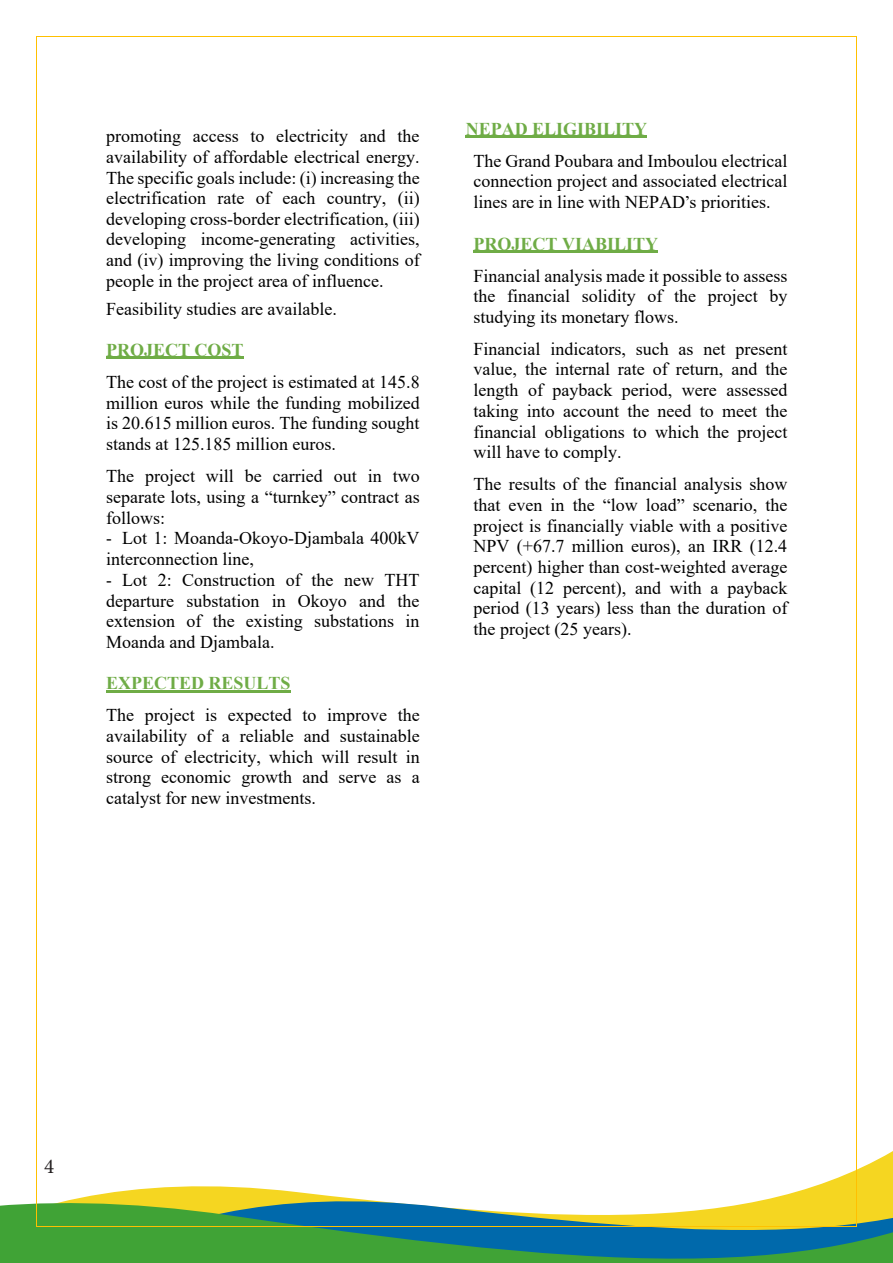
<style>
.page{position:relative;width:893px;height:1263px;background:#fff}
.page>*{position:absolute;margin:0;border:0;box-sizing:border-box;transform-origin:0 0}
.t1{font:21px "Minion Pro";color:#231f20}
.t2{font:18px/20.7px "Times New Roman";color:#000;text-align:justify}
.t3{font:18px/20.7px "Times New Roman";color:#000;scale:.95 1}
.s1{font-weight:700;color:#6fac46}
</style>
<div class="page">
<svg style="left:1px;top:1154px;width:892px;height:109px"></svg>
<hr style="left:106px;top:357px;width:138px;height:2px;background:#6fac46">
<hr style="left:106px;top:690px;width:185px;height:2px;background:#6fac46">
<hr style="left:466px;top:135px;width:181px;height:3px;background:#6fac46">
<hr style="left:474px;top:250px;width:184px;height:3px;background:#6fac46">
<hr style="left:37px;top:36px;width:819px;height:1px;background:#ffc000">
<hr style="left:36px;top:37px;width:1px;height:1189px;background:#ffc000">
<hr style="left:856px;top:37px;width:1px;height:1189px;background:#ffc000">
<hr style="left:37px;top:1226px;width:819px;height:1px;background:#ffc000">
<p class="t2" style="left:106px;top:125px;width:315px">promoting access to electricity and the availability of affordable electrical energy.<br>The specific goals include: (i) increasing the electrification rate of each country, (ii) developing cross-border electrification, (iii) developing income-generating activities, and (iv) improving the living conditions of people in the project area of influence.</p>
<p class="t2" style="left:106px;top:298px;width:232px">Feasibility studies are available.</p>
<p class="t2" style="left:106px;top:334px;width:315px;line-height:32.1px"><span class="s1">PROJECT COST<br></span>The cost of the project is estimated at 145.8</p>
<p class="t2" style="left:106px;top:392px;width:315px">million euros while the funding mobilized is 20.615 million euros. The funding sought stands at 125.185 million euros.</p>
<p class="t2" style="left:106px;top:465px;width:315px">The project will be carried out in two separate lots, using a “turnkey” contract as follows:</p>
<p class="t3" style="left:106px;top:527px;width:331px">- Lot 1: Moanda-Okoyo-Djambala 400kV interconnection line,</p>
<p class="t3" style="left:106px;top:569px;width:331px;text-align:justify">- Lot 2: Construction of the new THT departure substation in Okoyo and the extension of the existing substations in Moanda and Djambala.</p>
<p class="t2" style="left:106px;top:667px;width:315px;line-height:32.1px"><span class="s1">EXPECTED RESULTS<br></span>The project is expected to improve the</p>
<p class="t2" style="left:106px;top:725px;width:315px">availability of a reliable and sustainable source of electricity, which will result in strong economic growth and serve as a catalyst for new investments.</p>
<p class="t2" style="left:474px;top:112px;width:315px;line-height:32.1px;text-indent:-8px"><span class="s1">NEPAD ELIGIBILITY<br></span>The Grand Poubara and Imboulou electrical</p>
<p class="t2" style="left:474px;top:170px;width:315px">connection project and associated electrical lines are in line with NEPAD՚s priorities.</p>
<p class="t2" style="left:474px;top:228px;width:315px;line-height:31.7px"><span class="s1">PROJECT VIABILITY<br></span>Financial analysis made it possible to assess</p>
<p class="t2" style="left:474px;top:285px;width:315px">the financial solidity of the project by studying its monetary flows.</p>
<p class="t2" style="left:474px;top:338px;width:315px">Financial indicators, such as net present value, the internal rate of return, and the length of payback period, were assessed taking into account the need to meet the financial obligations to which the project will have to comply.</p>
<p class="t2" style="left:474px;top:473px;width:315px">The results of the financial analysis show that even in the “low load” scenario, the project is financially viable with a positive NPV (+67.7 million euros), an IRR (12.4 percent) higher than cost-weighted average capital (12 percent), and with a payback period (13 years) less than the duration of the project (25 years).</p>
<p class="t1" style="left:44px;top:1152px;width:12px">4</p>
</div>
